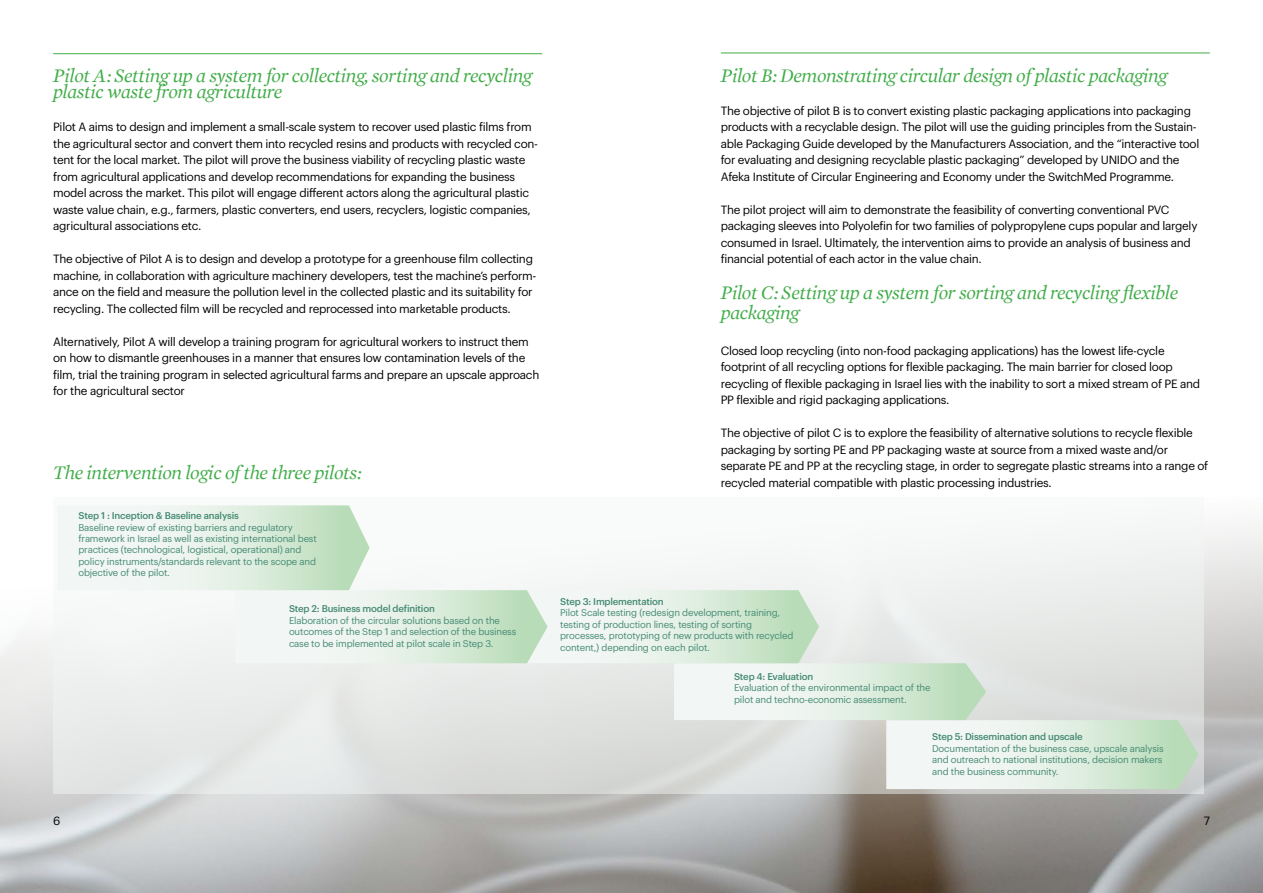
<style>
.page{position:relative;width:1263px;height:893px;background:#fff}
.page>*{position:absolute;margin:0;border:0;box-sizing:border-box;transform-origin:0 0}
.t1{font:italic 19.5px/19.5px "Mercury Text G1";letter-spacing:-.025em;color:#41ad49}
.t2{font:11.7px/16.5px "Graphik";letter-spacing:-.025em;color:#000}
.t3{font:9.6px/11.6px "Graphik";letter-spacing:-.02em;color:#468b74}
.t4{font:500 9.6px "Graphik";letter-spacing:-.02em;color:#468b74}
</style>
<div class="page">
<img style="left:0;top:521px;width:1263px;height:372px">
<hr style="left:53px;top:53px;width:489px;height:1px;background:#41ad49">
<hr style="left:721px;top:53px;width:489px;height:1px;background:#41ad49">
<svg style="left:53px;top:521px;width:1150px;height:272px"></svg>
<svg style="left:57px;top:505px;width:1141px;height:284px"></svg>
<h1 class="t1" style="left:53px;top:67px;width:481px;line-height:16.5px">Pilot A: Setting up a system for collecting, sorting and recycling plastic waste from agriculture</h1>
<p class="t2" style="left:53px;top:118px;width:486px">Pilot A aims to design and implement a small-scale system to recover used plastic films from the agricultural sector and convert them into recycled resins and products with recycled con&shy;tent for the local market. The pilot will prove the business viability of recycling plastic waste from agricultural applications and develop recommendations for expanding the business model across the market. This pilot will engage different actors along the agricultural plastic waste value chain, e.g., farmers, plastic converters, end users, recyclers, logistic companies, agricultural associations etc.</p>
<p class="t2" style="left:53px;top:250px;width:485px">The objective of Pilot A is to design and develop a prototype for a greenhouse film collecting machine, in collaboration with agriculture machinery developers, test the machine’s perform&shy;ance on the field and measure the pollution level in the collected plastic and its suitability for recycling. The collected film will be recycled and reprocessed into marketable products.</p>
<p class="t2" style="left:53px;top:332px;width:488px">Alternatively, Pilot A will develop a training program for agricultural workers to instruct them on how to dismantle greenhouses in a manner that ensures low contamination levels of the film, trial the training program in selected agricultural farms and prepare an upscale approach for the agricultural sector</p>
<h1 class="t1" style="left:53px;top:463px;width:310px">The intervention logic of the three pilots:</h1>
<p class="t4" style="left:78px;top:508px;width:162px">Step 1 : Inception &amp; Baseline analysis</p>
<p class="t3" style="left:78px;top:520px;width:240px">Baseline review of existing barriers and regulatory framework in Israel as well as existing international best practices (technological, logistical, operational) and policy instruments/standards relevant to the scope and objective of the pilot.</p>
<p class="t4" style="left:289px;top:601px;width:147px">Step 2: Business model definition</p>
<p class="t3" style="left:289px;top:614px;width:229px">Elaboration of the circular solutions based on the outcomes of the Step 1 and selection of the business case to be implemented at pilot scale in Step 3.</p>
<h1 class="t1" style="left:721px;top:66px;width:448px">Pilot B: Demonstrating circular design of plastic packaging</h1>
<p class="t2" style="left:721px;top:101px;width:480px">The objective of pilot B is to convert existing plastic packaging applications into packaging products with a recyclable design. The pilot will use the guiding principles from the Sustain&shy;able Packaging Guide developed by the Manufacturers Association, and the “interactive tool for evaluating and designing recyclable plastic packaging” developed by UNIDO and the Afeka Institute of Circular Engineering and Economy under the SwitchMed Programme.</p>
<p class="t2" style="left:721px;top:200px;width:478px">The pilot project will aim to demonstrate the feasibility of converting conventional PVC packaging sleeves into Polyolefin for two families of polypropylene cups popular and largely consumed in Israel. Ultimately, the intervention aims to provide an analysis of business and financial potential of each actor in the value chain.</p>
<h1 class="t1" style="left:721px;top:283px;width:459px">Pilot C: Setting up a system for sorting and recycling flexible packaging</h1>
<p class="t2" style="left:721px;top:341px;width:481px">Closed loop recycling (into non-food packaging applications) has the lowest life-cycle footprint of all recycling options for flexible packaging. The main barrier for closed loop recycling of flexible packaging in Israel lies with the inability to sort a mixed stream of PE and PP flexible and rigid packaging applications.</p>
<p class="t2" style="left:721px;top:424px;width:489px">The objective of pilot C is to explore the feasibility of alternative solutions to recycle flexible packaging by sorting PE and PP packaging waste at source from a mixed waste and/or separate PE and PP at the recycling stage, in order to segregate plastic streams into a range of recycled material compatible with plastic processing industries.</p>
<p class="t4" style="left:560px;top:594px;width:105px">Step 3: Implementation</p>
<p class="t3" style="left:560px;top:606px;width:235px">Pilot Scale testing (redesign development, training, testing of production lines, testing of sorting processes, prototyping of new products with recycled content,) depending on each pilot.</p>
<p class="t4" style="left:734px;top:669px;width:81px">Step 4: Evaluation</p>
<p class="t3" style="left:734px;top:681px;width:198px">Evaluation of the environmental impact of the pilot and techno-economic assessment.</p>
<p class="t4" style="left:932px;top:729px;width:152px">Step 5: Dissemination and upscale</p>
<p class="t3" style="left:932px;top:742px;width:233px">Documentation of the business case, upscale analysis and outreach to national institutions, decision makers and the business community.</p>
<p class="t2" style="left:53px;top:811px;width:9px">6</p>
<p class="t2" style="left:1204px;top:811px;width:8px">7</p>
</div>
